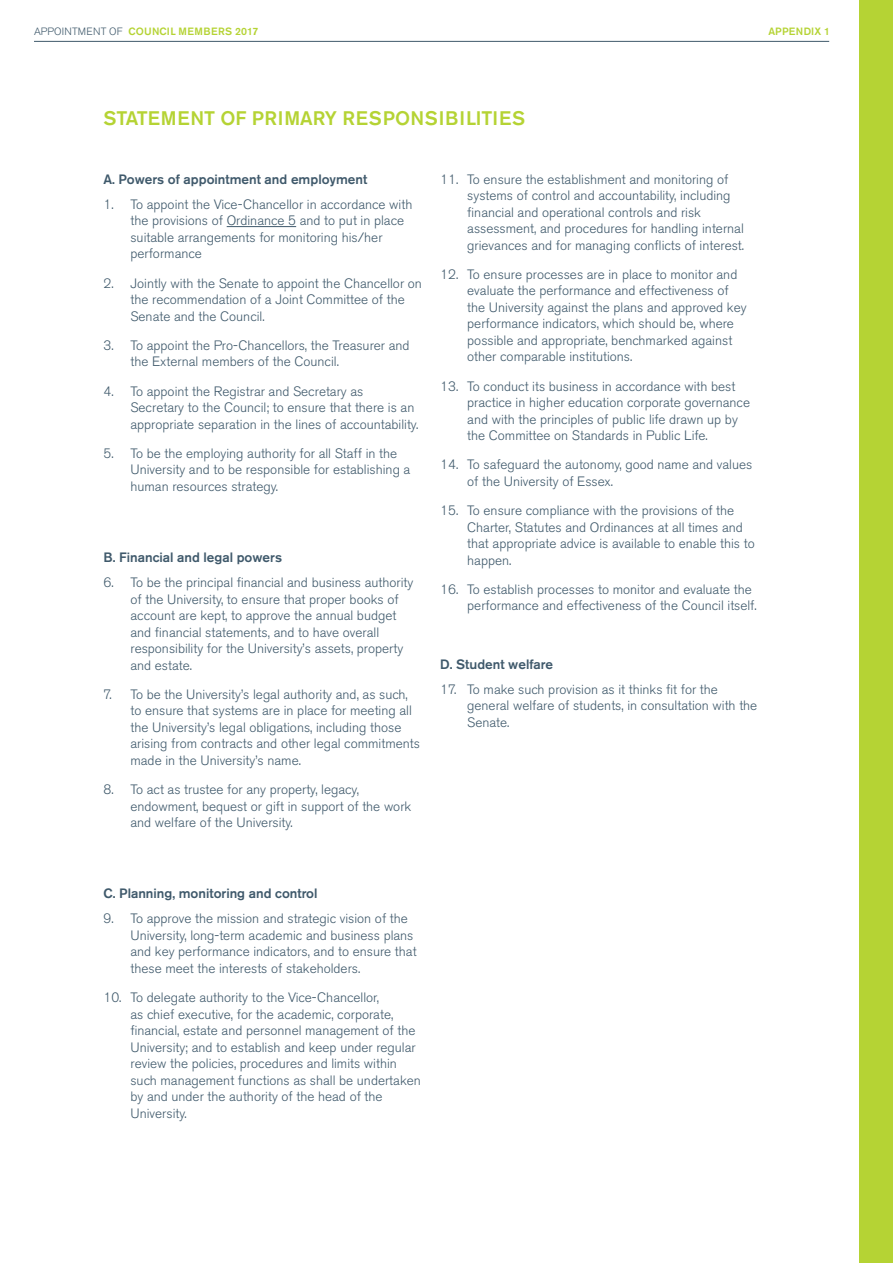
<style>
.page{position:relative;width:893px;height:1263px;background:#fff}
.page>*{position:absolute;margin:0;border:0;box-sizing:border-box;transform-origin:0 0}
.t1{font:500 19.5px "Akzidenz Grotesk BE";letter-spacing:.03em;color:#b5d334}
.t2{font:300 13.5px/16.5px "Akzidenz Grotesk BE";color:#3f596b}
.t3{font:500 13.5px "Akzidenz Grotesk BE";color:#3f596b}
.t4{font:500 10.5px "Akzidenz Grotesk BE";letter-spacing:.02em;color:#b5d334}
.s1{font-weight:300;color:#3f596b}
</style>
<div class="page">
<div style="left:859px;top:0;width:34px;height:1263px;background:#b5d334"></div>
<hr style="left:34px;top:41px;width:795px;height:1px;background:#3f596b">
<hr style="left:227px;top:226px;width:69px;height:1px;background:#3f596b">
<p class="t4" style="left:34px;top:25px;width:226px"><span class="s1">APPOINTMENT OF</span> COUNCIL MEMBERS 2017</p>
<p class="t4" style="left:768px;top:25px;width:63px">APPENDIX 1</p>
<h1 class="t1" style="left:103px;top:106px;width:423px">STATEMENT OF PRIMARY RESPONSIBILITIES</h1>
<p class="t3" style="left:103px;top:171px;width:265px">A. Powers of appointment and employment</p>
<p class="t2" style="left:130px;top:196px;width:283px;text-indent:-27px">1. To appoint the Vice-Chancellor in accordance with the provisions of Ordinance 5 and to put in place suitable arrangements for monitoring his/her performance</p>
<p class="t2" style="left:130px;top:275px;width:293px;text-indent:-27px">2. Jointly with the Senate to appoint the Chancellor on the recommendation of a Joint Committee of the<br>Senate and the Council.</p>
<p class="t2" style="left:130px;top:337px;width:281px;text-indent:-27px">3. To appoint the Pro-Chancellors, the Treasurer and the External members of the Council.</p>
<p class="t2" style="left:130px;top:383px;width:289px;text-indent:-27px">4. To appoint the Registrar and Secretary as<br>Secretary to the Council; to ensure that there is an appropriate separation in the lines of accountability.</p>
<p class="t2" style="left:130px;top:445px;width:281px;text-indent:-27px">5. To be the employing authority for all Staff in the<br>University and to be responsible for establishing a human resources strategy.</p>
<p class="t3" style="left:103px;top:549px;width:180px">B. Financial and legal powers</p>
<p class="t2" style="left:130px;top:574px;width:284px;text-indent:-27px">6. To be the principal financial and business authority of the University, to ensure that proper books of account are kept, to approve the annual budget and financial statements, and to have overall responsibility for the University’s assets, property and estate.</p>
<p class="t2" style="left:130px;top:686px;width:291px;text-indent:-27px">7. To be the University’s legal authority and, as such, to ensure that systems are in place for meeting all the University’s legal obligations, including those arising from contracts and other legal commitments made in the University’s name.</p>
<p class="t2" style="left:130px;top:781px;width:282px;text-indent:-27px">8. To act as trustee for any property, legacy, endowment, bequest or gift in support of the work and welfare of the University.</p>
<p class="t2" style="left:467px;top:171px;width:278px;text-indent:-27px">11. To ensure the establishment and monitoring of systems of control and accountability, including financial and operational controls and risk assessment, and procedures for handling internal grievances and for managing conflicts of interest.</p>
<p class="t2" style="left:467px;top:266px;width:281px;text-indent:-27px">12. To ensure processes are in place to monitor and evaluate the performance and effectiveness of the University against the plans and approved key performance indicators, which should be, where possible and appropriate, benchmarked against other comparable institutions.</p>
<p class="t2" style="left:467px;top:378px;width:284px;text-indent:-27px">13. To conduct its business in accordance with best practice in higher education corporate governance and with the principles of public life drawn up by the Committee on Standards in Public Life.</p>
<p class="t2" style="left:467px;top:457px;width:287px;text-indent:-27px">14. To safeguard the autonomy, good name and values of the University of Essex.</p>
<p class="t2" style="left:467px;top:502px;width:289px;text-indent:-27px">15. To ensure compliance with the provisions of the Charter, Statutes and Ordinances at all times and that appropriate advice is available to enable this to happen.</p>
<p class="t2" style="left:467px;top:581px;width:291px;text-indent:-27px">16. To establish processes to monitor and evaluate the performance and effectiveness of the Council itself.</p>
<p class="t3" style="left:440px;top:656px;width:114px">D. Student welfare</p>
<p class="t2" style="left:467px;top:681px;width:292px;text-indent:-27px">17. To make such provision as it thinks fit for the general welfare of students, in consultation with the<br>Senate.</p>
<p class="t3" style="left:103px;top:885px;width:215px">C. Planning, monitoring and control</p>
<p class="t2" style="left:130px;top:911px;width:288px;text-indent:-27px">9. To approve the mission and strategic vision of the University, long-term academic and business plans and key performance indicators, and to ensure that these meet the interests of stakeholders.</p>
<p class="t2" style="left:130px;top:989px;width:292px;text-indent:-27px">10. To delegate authority to the Vice-Chancellor,<br>as chief executive, for the academic, corporate, financial, estate and personnel management of the University; and to establish and keep under regular review the policies, procedures and limits within such management functions as shall be undertaken by and under the authority of the head of the University.</p>
</div>
